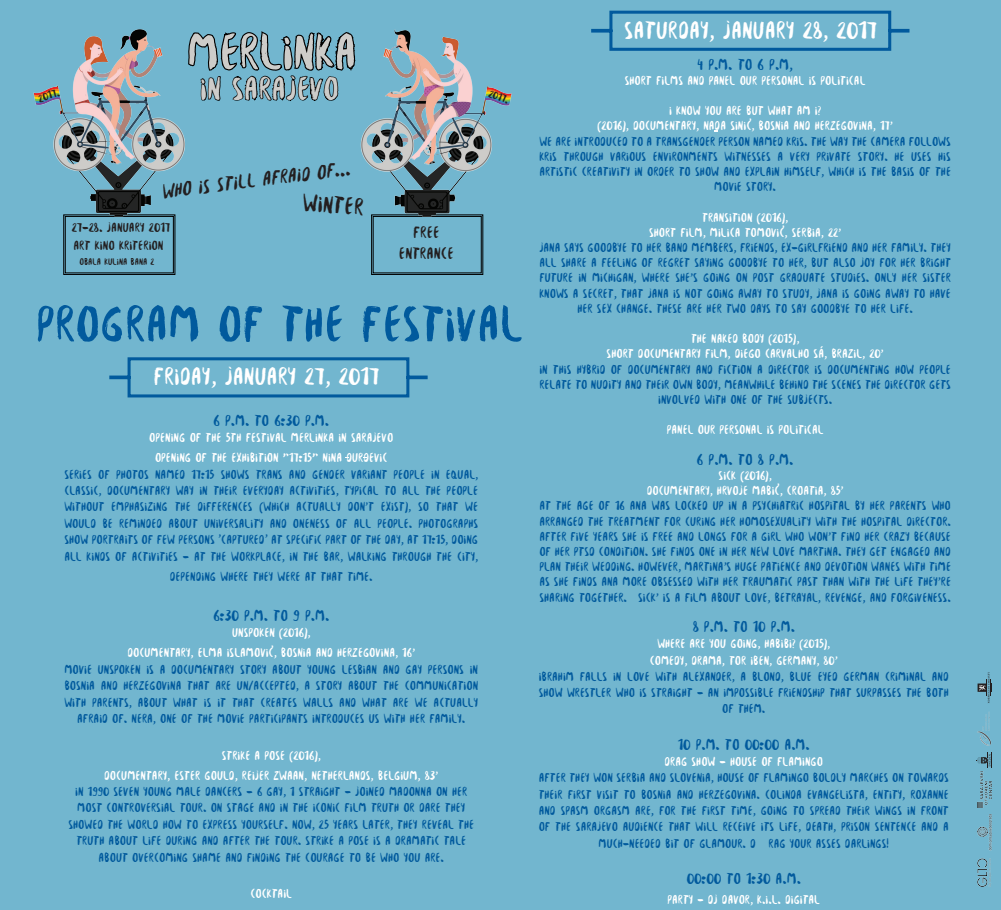
<style>
.page{position:relative;width:1001px;height:910px;background:#72b6cf}
.page>*{position:absolute;margin:0;border:0;box-sizing:border-box;transform-origin:0 0}
.t1{font:54.3px "Besom";color:#015a9d}
.t2{font:53.7px "Besom";color:#cdccc9}
.t3{font:34.6px "Besom";color:#cdccc9}
.t4{font:26.6px "Besom";color:#fff}
.t5{font:25.8px "Besom";color:#231f20}
.t6{font:italic 21.4px "Besom";color:#231f20}
.t7{font:17.5px "Besom";color:#231f20}
.t8{font:16.7px "Besom";color:#015a9d}
.t9{font:16.6px "Besom";color:#015a9d}
.t10{font:14px "Besom";color:#231f20}
.t11{font:13.7px/15.2px "Besom";color:#015a9d;text-align:center}
.t12{font:13.7px "Besom";color:#fff}
.t13{font:13.6px/16.3px "Besom";color:#015a9d;text-align:center}
.t14{font:13.6px "Besom";color:#fff}
.t15{font:12.1px "Besom";color:#231f20}
.t16{font:11.8px "Besom";color:#231f20}
.t17{font:10.2px "Besom";color:#231f20}
</style>
<div class="page">
<svg style="left:63px;top:218px;width:113px;height:57px"></svg>
<div style="left:65px;top:216px;width:109px;height:57px;border:1px solid #000"></div>
<svg style="left:371px;top:224px;width:112px;height:51px"></svg>
<img style="left:360px;top:29px;width:152px;height:195px">
<img style="left:33px;top:29px;width:152px;height:189px">
<svg style="left:188px;top:31px;width:168px;height:70px"></svg>
<svg style="left:109px;top:357px;width:319px;height:41px"></svg>
<svg style="left:591px;top:10px;width:319px;height:41px"></svg>
<svg style="left:977px;top:826px;width:10px;height:11px"></svg>
<svg style="left:988px;top:843px;width:3px;height:7px"></svg>
<img style="left:988px;top:814px;width:3px;height:29px">
<img style="left:977px;top:858px;width:14px;height:29px">
<img style="left:977px;top:772px;width:15px;height:36px">
<svg style="left:976px;top:752px;width:16px;height:16px"></svg>
<img style="left:977px;top:712px;width:15px;height:34px">
<div style="left:977px;top:683px;width:9px;height:9px;background:#231f20"></div>
<svg style="left:979px;top:672px;width:12px;height:31px"></svg>
<p class="t2" style="left:187px;top:13px;width:171px">MERLINKA</p>
<p class="t3" style="left:200px;top:63px;width:140px">IN SARAJEVO</p>
<p class="t15" style="left:36px;top:90px;width:23px;rotate:-18deg">2017.</p>
<p class="t16" style="left:492px;top:85px;width:22px;rotate:20deg">2017.</p>
<p class="t6" style="left:159px;top:176px;width:192px;rotate:-7deg">who is still afraid of...</p>
<p class="t5" style="left:304px;top:184px;width:62px;rotate:4deg">WINTER</p>
<p class="t10" style="left:72px;top:217px;width:100px">27-28. JANUARY 2017</p>
<p class="t10" style="left:73px;top:235px;width:92px">ART KINO KRITERION</p>
<p class="t17" style="left:80px;top:254px;width:76px">OBALA KULINA BANA 2</p>
<p class="t7" style="left:413px;top:220px;width:28px">FREE</p>
<p class="t7" style="left:399px;top:241px;width:56px">ENTRANCE</p>
<p class="t1" style="left:36px;top:284px;width:488px">PROGRAM OF THE FESTIVAL</p>
<p class="t4" style="left:154px;top:357px;width:227px">FRIDAY, JANUARY 27, 2017</p>
<p class="t8" style="left:213px;top:408px;width:117px">6 P.M. TO 6:30 P.M.</p>
<p class="t12" style="left:149px;top:428px;width:245px">OPENING OF THE 5TH FESTIVAL MERLINKA IN SARAJEVO</p>
<p class="t12" style="left:155px;top:448px;width:234px">OPENING OF THE EXHIBITION "17:15" NINA DURDEVIC</p>
<p class="t11" style="left:64px;top:466px;width:415px;line-height:16.4px;text-align:justify">SERIES OF PHOTOS NAMED 17:15 SHOWS TRANS AND GENDER VARIANT PEOPLE IN EQUAL, CLASSIC, DOCUMENTARY WAY IN THEIR EVERYDAY ACTIVITIES, TYPICAL TO ALL THE PEOPLE WITHOUT EMPHASIZING THE DIFFERENCES (WHICH ACTUALLY DON’T EXIST), SO THAT WE WOULD BE REMINDED ABOUT UNIVERSALITY AND ONENESS OF ALL PEOPLE. PHOTOGRAPHS SHOW PORTRAITS OF FEW PERSONS ´CAPTURED´ AT SPECIFIC PART OF THE DAY, AT 17:15, DOING ALL KINDS OF ACTIVITIES – AT THE WORKPLACE, IN THE BAR, WALKING THROUGH THE CITY,</p>
<p class="t11" style="left:170px;top:568px;width:204px">DEPENDING WHERE THEY WERE AT THAT TIME.</p>
<p class="t8" style="left:213px;top:603px;width:117px">6:30 P.M. TO 9 P.M.</p>
<p class="t12" style="left:232px;top:623px;width:80px">UNSPOKEN (2016),</p>
<p class="t12" style="left:127px;top:643px;width:289px">DOCUMENTARY, ELMA ISLAMOVIĆ, BOSNIA AND HERZEGOVINA, 16'</p>
<p class="t11" style="left:64px;top:661px;width:415px;line-height:16.4px">MOVIE UNSPOKEN IS A DOCUMENTARY STORY ABOUT YOUNG LESBIAN AND GAY PERSONS IN BOSNIA AND HERZEGOVINA THAT ARE UN/ACCEPTED, A STORY ABOUT THE COMMUNICATION WITH PARENTS, ABOUT WHAT IS IT THAT CREATES WALLS AND WHAT ARE WE ACTUALLY AFRAID OF. NERA, ONE OF THE MOVIE PARTICIPANTS INTRODUCES US WITH HER FAMILY.</p>
<p class="t12" style="left:222px;top:745px;width:100px">STRIKE A POSE (2016),</p>
<p class="t12" style="left:104px;top:765px;width:335px">DOCUMENTARY, ESTER GOULD, REIJER ZWAAN, NETHERLANDS, BELGIUM, 83'</p>
<p class="t11" style="left:68px;top:783px;width:407px;line-height:16.4px">IN 1990 SEVEN YOUNG MALE DANCERS – 6 GAY, 1 STRAIGHT – JOINED MADONNA ON HER MOST CONTROVERSIAL TOUR. ON STAGE AND IN THE ICONIC FILM TRUTH OR DARE THEY SHOWED THE WORLD HOW TO EXPRESS YOURSELF. NOW, 25 YEARS LATER, THEY REVEAL THE TRUTH ABOUT LIFE DURING AND AFTER THE TOUR. STRIKE A POSE IS A DRAMATIC TALE ABOUT OVERCOMING SHAME AND FINDING THE COURAGE TO BE WHO YOU ARE.</p>
<p class="t12" style="left:250px;top:884px;width:43px">COCKTAIL</p>
<p class="t4" style="left:624px;top:11px;width:254px">SATURDAY, JANUARY 28, 2017</p>
<p class="t8" style="left:697px;top:52px;width:97px">4 P.M. TO 6 P.M,</p>
<p class="t12" style="left:625px;top:70px;width:242px">SHORT FILMS AND PANEL OUR PERSONAL IS POLITICAL</p>
<p class="t12" style="left:669px;top:101px;width:154px">I KNOW YOU ARE BUT WHAT AM I?</p>
<p class="t12" style="left:597px;top:116px;width:297px">(2016), DOCUMENTARY, NADA SINIĆ, BOSNIA AND HERZEGOVINA, 17'</p>
<p class="t11" style="left:539px;top:133px;width:413px">WE ARE INTRODUCED TO A TRANSGENDER PERSON NAMED KRIS. THE WAY THE CAMERA FOLLOWS KRIS THROUGH VARIOUS ENVIRONMENTS WITNESSES A VERY PRIVATE STORY. HE USES HIS ARTISTIC CREATIVITY IN ORDER TO SHOW AND EXPLAIN HIMSELF, WHICH IS THE BASIS OF THE MOVIE STORY.</p>
<p class="t12" style="left:702px;top:207px;width:87px">TRANSITION (2016),</p>
<p class="t12" style="left:649px;top:222px;width:194px">SHORT FILM, MILICA TOMOVIĆ, SERBIA, 22'</p>
<p class="t11" style="left:539px;top:240px;width:413px">JANA SAYS GOODBYE TO HER BAND MEMBERS, FRIENDS, EX-GIRLFRIEND AND HER FAMILY. THEY ALL SHARE A FEELING OF REGRET SAYING GOODBYE TO HER, BUT ALSO JOY FOR HER BRIGHT FUTURE IN MICHIGAN, WHERE SHE’S GOING ON POST GRADUATE STUDIES. ONLY HER SISTER KNOWS A SECRET, THAT JANA IS NOT GOING AWAY TO STUDY, JANA IS GOING AWAY TO HAVE HER SEX CHANGE. THESE ARE HER TWO DAYS TO SAY GOODBYE TO HER LIFE.</p>
<p class="t12" style="left:691px;top:329px;width:110px">THE NAKED BODY (2015),</p>
<p class="t12" style="left:606px;top:344px;width:278px">SHORT DOCUMENTARY FILM, DIEGO CARVALHO SÁ, BRAZIL, 20'</p>
<p class="t11" style="left:539px;top:361px;width:413px">IN THIS HYBRID OF DOCUMENTARY AND FICTION A DIRECTOR IS DOCUMENTING HOW PEOPLE<br>RELATE TO NUDITY AND THEIR OWN BODY, MEANWHILE BEHIND THE SCENES THE DIRECTOR GETS<br>INVOLVED WITH ONE OF THE SUBJECTS.</p>
<p class="t12" style="left:666px;top:420px;width:158px">PANEL OUR PERSONAL IS POLITICAL</p>
<p class="t8" style="left:697px;top:447px;width:98px">6 P.M. TO 8 P.M.</p>
<p class="t12" style="left:718px;top:465px;width:55px">SICK (2016),</p>
<p class="t12" style="left:647px;top:481px;width:198px">DOCUMENTARY, HRVOJE MABIĆ, CROATIA, 85’</p>
<p class="t11" style="left:539px;top:498px;width:413px;text-align:justify">AT THE AGE OF 16 ANA WAS LOCKED UP IN A PSYCHIATRIC HOSPITAL BY HER PARENTS WHO ARRANGED THE TREATMENT FOR CURING HER HOMOSEXUALITY WITH THE HOSPITAL DIRECTOR.<br>AFTER FIVE YEARS SHE IS FREE AND LONGS FOR A GIRL WHO WON’T FIND HER CRAZY BECAUSE OF HER PTSD CONDITION. SHE FINDS ONE IN HER NEW LOVE MARTINA. THEY GET ENGAGED AND PLAN THEIR WEDDING. HOWEVER, MARTINA’S HUGE PATIENCE AND DEVOTION WANES WITH TIME AS SHE FINDS ANA MORE OBSESSED WITH HER TRAUMATIC PAST THAN WITH THE LIFE THEY’RE SHARING TOGETHER. ‘SICK’ IS A FILM ABOUT LOVE, BETRAYAL, REVENGE, AND FORGIVENESS.</p>
<p class="t9" style="left:692px;top:614px;width:104px">8 P.M. TO 10 P.M.</p>
<p class="t14" style="left:657px;top:634px;width:174px">WHERE ARE YOU GOING, HABIBI? (2015),</p>
<p class="t14" style="left:650px;top:650px;width:189px">COMEDY, DRAMA, TOR IBEN, GERMANY, 80’</p>
<p class="t13" style="left:539px;top:668px;width:411px">IBRAHIM FALLS IN LOVE WITH ALEXANDER, A BLOND, BLUE EYED GERMAN CRIMINAL AND<br>SHOW WRESTLER WHO IS STRAIGHT – AN IMPOSSIBLE FRIENDSHIP THAT SURPASSES THE BOTH<br>OF THEM.</p>
<p class="t9" style="left:678px;top:732px;width:133px">10 P.M. TO 00:00 A.M.</p>
<p class="t14" style="left:664px;top:752px;width:160px">DRAG SHOW - HOUSE OF FLAMINGO</p>
<p class="t13" style="left:539px;top:769px;width:411px">AFTER THEY WON SERBIA AND SLOVENIA, HOUSE OF FLAMINGO BOLDLY MARCHES ON TOWARDS THEIR FIRST VISIT TO BOSNIA AND HERZEGOVINA. COLINDA EVANGELISTA, ENTITY, ROXANNE AND SPASM ORGASM ARE, FOR THE FIRST TIME, GOING TO SPREAD THEIR WINGS IN FRONT OF THE SARAJEVO AUDIENCE THAT WILL RECEIVE ITS LIFE, DEATH, PRISON SENTENCE AND A MUCH-NEEDED BIT OF GLAMOUR. D RAG YOUR ASSES DARLINGS!</p>
<p class="t9" style="left:686px;top:866px;width:116px">00:00 TO 1:30 A.M.</p>
<p class="t14" style="left:667px;top:889px;width:154px">PARTY – DJ DAVOR, K.I.L. DIGITAL</p>
</div>
